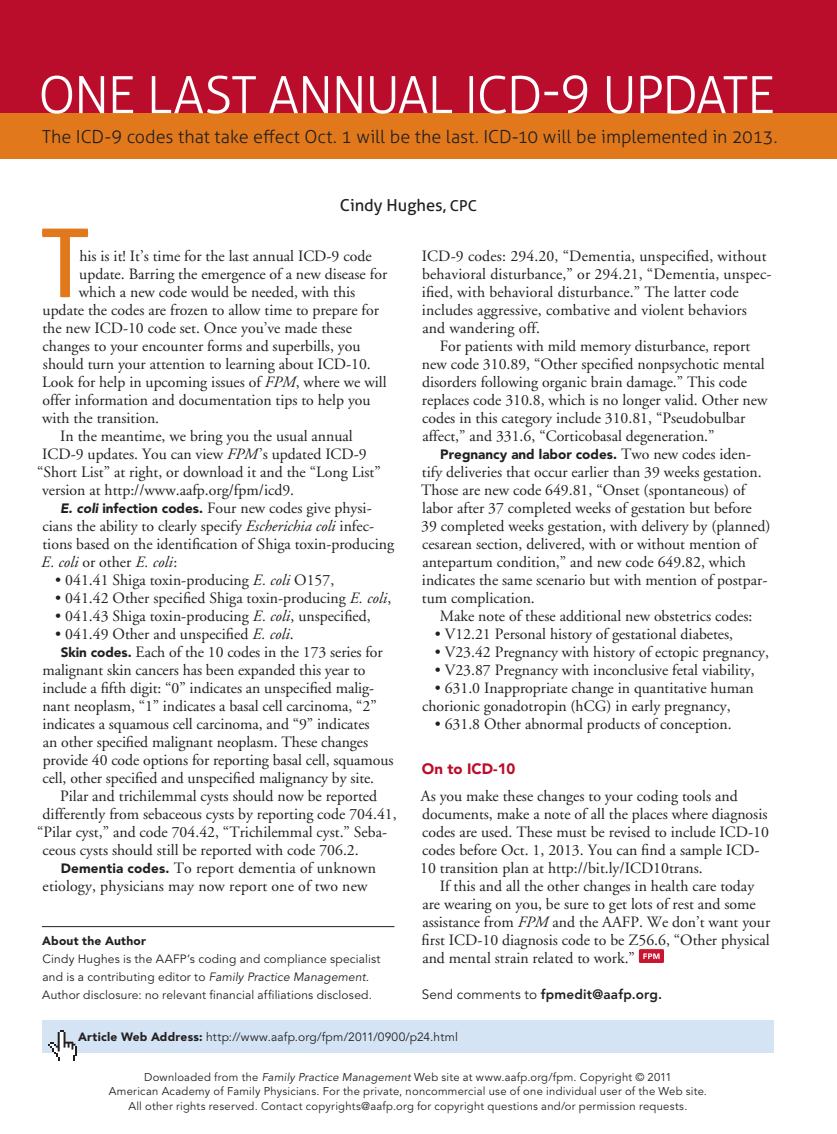
<style>
.page{position:relative;width:837px;height:1134px;background:#fff}
.page>*{position:absolute;margin:0;border:0;box-sizing:border-box;transform-origin:0 0}
.body_dropcap{font:95.1px "Aller";color:#e1791c}
.article_title{font:300 51.3px "Aller";letter-spacing:-.03em;color:#fff}
.dek{font:300 18px "Aller";color:#231f20}
.byline{font:16.5px "Aller";color:#231f20}
.body{font:15.75px/18px "Adobe Garamond";color:#231f20}
.body_dropcap-2{font:15.75px "Adobe Garamond";color:#231f20}
.body_no_indent{font:15.75px/18px "Adobe Garamond";color:#231f20}
.subhead{font:900 15px "Avenir LT Std";color:#ba0d2b}
.body-2{font:900 13.5px "Avenir LT Std";color:#231f20}
.send_comments_to{font:800 13.5px "Avenir LT Std";letter-spacing:.015em;color:#231f20}
.author_bio{font:12px/18px "Avenir LT Std";letter-spacing:.015em;color:#231f20}
.about_author_subhead{font:12px "Avenir LT Std";letter-spacing:.015em;color:#231f20}
.about_author_subhead-2{font:900 12px "Avenir LT Std";letter-spacing:.02em;color:#231f20}
.sidebar_body{font:11.25px/14.2px "Avenir LT Std";letter-spacing:.02em;color:#231f20;text-align:center}
.t1{font:10.5px "Avenir LT Std";letter-spacing:.04em;color:#231f20}
.s1{font-size:15px}
.s2{font-style:italic}
.s3{font-family:"Avenir LT Std";font-weight:900;font-style:italic;font-size:13.5px}
.s4{font-family:"Avenir LT Std";font-weight:900;font-size:13.5px}
.s5{font-family:"Adobe Garamond";font-weight:400;font-size:15.75px}
.s6{font-weight:400}
.s7{font-weight:900}
.s8{font-family:"Adobe Garamond";color:#c81531}
.s9{font-weight:800;font-size:9px}
</style>
<div class="page">
<div style="left:0;top:0;width:837px;height:159px;background:#ba0d2b"></div>
<div style="left:0;top:113px;width:837px;height:46px;background:#e1791c"></div>
<div style="left:639px;top:949px;width:25px;height:14px;background:#c81531;border-radius:2px"></div>
<svg style="left:643px;top:953px;width:17px;height:6px"></svg>
<div style="left:42px;top:1020px;width:732px;height:33px;background:#d5e4f4"></div>
<svg style="left:48px;top:1030px;width:29px;height:31px"></svg>
<hr style="left:42px;top:926px;width:352px;height:1px;background:#231f20">
<p class="article_title" style="left:38px;top:64px;width:738px">ONE LAST ANNUAL ICD-9 UPDATE</p>
<p class="dek" style="left:42px;top:126px;width:737px">The ICD-9 codes that take effect Oct. 1 will be the last. ICD-10 will be implemented in 2013.</p>
<p class="byline" style="left:340px;top:196px;width:139px">Cindy Hughes, <span class="s1">CPC</span></p>
<p class="body_dropcap" style="left:40px;top:205px;width:52px">T</p>
<p class="body_dropcap-2" style="left:79px;top:248px;width:294px">his is it! It’s time for the last annual ICD-9 code</p>
<p class="body_dropcap-2" style="left:79px;top:266px;width:309px">update. Barring the emergence of a new disease for</p>
<p class="body_dropcap-2" style="left:79px;top:284px;width:278px">which a new code would be needed, with this</p>
<p class="body_dropcap-2" style="left:43px;top:302px;width:338px">update the codes are frozen to allow time to prepare for</p>
<p class="body_dropcap-2" style="left:42px;top:320px;width:311px">the new ICD-10 code set. Once you’ve made these</p>
<p class="body_dropcap-2" style="left:43px;top:338px;width:319px">changes to your encounter forms and superbills, you</p>
<p class="body_dropcap-2" style="left:43px;top:356px;width:329px">should turn your attention to learning about ICD-10.</p>
<p class="body_dropcap-2" style="left:42px;top:374px;width:346px">Look for help in upcoming issues of <span class="s2">FPM</span>, where we will</p>
<p class="body_dropcap-2" style="left:43px;top:392px;width:330px">offer information and documentation tips to help you</p>
<p class="body_dropcap-2" style="left:42px;top:410px;width:119px">with the transition.</p>
<p class="body" style="left:60px;top:427px;width:294px">In the meantime, we bring you the usual annual</p>
<p class="body" style="left:42px;top:445px;width:326px">ICD-9 updates. You can view <span class="s2">FPM</span>’s updated ICD-9</p>
<p class="body" style="left:37px;top:463px;width:345px">“Short List” at right, or download it and the “Long List”</p>
<p class="body" style="left:42px;top:481px;width:254px">version at http://www.aafp.org/fpm/icd9.</p>
<p class="body" style="left:41px;top:499px;width:354px;text-indent:19px"><span class="s3">E. coli</span> <span class="s4">infection codes.</span> Four new codes give physi&shy;cians the ability to clearly specify <span class="s2">Escherichia coli</span> infec&shy;tions based on the identification of Shiga toxin-producing <span class="s2">E. coli</span> or other <span class="s2">E. coli</span>:</p>
<p class="body" style="left:55px;top:571px;width:281px">• 041.41 Shiga toxin-producing <span class="s2">E. coli</span> O157,</p>
<p class="body" style="left:55px;top:589px;width:338px">• 041.42 Other specified Shiga toxin-producing <span class="s2">E. coli</span>,</p>
<p class="body" style="left:55px;top:607px;width:317px">• 041.43 Shiga toxin-producing <span class="s2">E. coli</span>, unspecified,</p>
<p class="body" style="left:55px;top:625px;width:240px">• 041.49 Other and unspecified <span class="s2">E. coli</span>.</p>
<p class="body" style="left:42px;top:643px;width:353px;text-indent:18px"><span class="s4">Skin codes.</span> Each of the 10 codes in the 173 series for malignant skin cancers has been expanded this year to include a fifth digit: “0” indicates an unspecified malig&shy;nant neoplasm, “1” indicates a basal cell carcinoma, “2” indicates a squamous cell carcinoma, and “9” indicates<br>an other specified malignant neoplasm. These changes provide 40 code options for reporting basal cell, squamous cell, other specified and unspecified malignancy by site.</p>
<p class="body" style="left:60px;top:787px;width:319px">Pilar and trichilemmal cysts should now be reported</p>
<p class="body" style="left:43px;top:805px;width:356px">differently from sebaceous cysts by reporting code 704.41,</p>
<p class="body" style="left:37px;top:823px;width:351px">“Pilar cyst,” and code 704.42, “Trichilemmal cyst.” Seba-</p>
<p class="body" style="left:43px;top:841px;width:318px">ceous cysts should still be reported with code 706.2.</p>
<p class="body" style="left:43px;top:859px;width:335px;text-indent:18px"><span class="s4">Dementia codes.</span> To report dementia of unknown etiology, physicians may now report one of two new</p>
<p class="body" style="left:422px;top:247px;width:351px">ICD-9 codes: 294.20, “Dementia, unspecified, without behavioral disturbance,” or 294.21, “Dementia, unspec&shy;ified, with behavioral disturbance.” The latter code includes aggressive, combative and violent behaviors and wandering off.</p>
<p class="body" style="left:422px;top:337px;width:347px;text-indent:18px">For patients with mild memory disturbance, report new code 310.89, “Other specified nonpsychotic mental disorders following organic brain damage.” This code replaces code 310.8, which is no longer valid. Other new codes in this category include 310.81, “Pseudobulbar affect,” and 331.6, “Corticobasal degeneration.”</p>
<p class="body-2" style="left:440px;top:446px;width:312px">Pregnancy and labor codes. <span class="s5">Two new codes iden-</span></p>
<p class="body" style="left:421px;top:463px;width:351px">tify deliveries that occur earlier than 39 weeks gestation.<br>Those are new code 649.81, “Onset (spontaneous) of labor after 37 completed weeks of gestation but before<br>39 completed weeks gestation, with delivery by (planned) cesarean section, delivered, with or without mention of antepartum condition,” and new code 649.82, which indicates the same scenario but with mention of postpar&shy;tum complication.</p>
<p class="body" style="left:440px;top:607px;width:314px">Make note of these additional new obstetrics codes:</p>
<p class="body" style="left:435px;top:625px;width:300px">• V12.21 Personal history of gestational diabetes,</p>
<p class="body" style="left:435px;top:643px;width:336px">• V23.42 Pregnancy with history of ectopic pregnancy,</p>
<p class="body" style="left:435px;top:661px;width:322px">• V23.87 Pregnancy with inconclusive fetal viability,</p>
<p class="body" style="left:422px;top:679px;width:333px;text-indent:13px">• 631.0 Inappropriate change in quantitative human chorionic gonadotropin (hCG) in early pregnancy,</p>
<p class="body" style="left:435px;top:715px;width:299px">• 631.8 Other abnormal products of conception.</p>
<p class="subhead" style="left:422px;top:760px;width:95px">On to ICD-10</p>
<p class="body_no_indent" style="left:420px;top:787px;width:350px">As you make these changes to your coding tools and documents, make a note of all the places where diagnosis codes are used. These must be revised to include ICD-10 codes before Oct. 1, 2013. You can find a sample ICD-10 transition plan at http://bit.ly/ICD10trans.</p>
<p class="body" style="left:422px;top:877px;width:350px;text-indent:18px">If this and all the other changes in health care today are wearing on you, be sure to get lots of rest and some assistance from <span class="s2">FPM</span> and the AAFP. We don’t want your first ICD-10 diagnosis code to be Z56.6, “Other physical and mental strain related to work.”</p>
<p class="send_comments_to" style="left:422px;top:986px;width:242px"><span class="s6">Send comments to</span> fpmedit@aafp.org.</p>
<p class="about_author_subhead" style="left:78px;top:1030px;width:381px"><span class="s7">Article Web Address:</span> http://www.aafp.org/fpm/2011/0900/p24.html</p>
<p class="about_author_subhead-2" style="left:42px;top:934px;width:105px">About the Author</p>
<p class="author_bio" style="left:42px;top:950px;width:340px">Cindy Hughes is the AAFP’s coding and compliance specialist and is a contributing editor to <span class="s2">Family Practice Management.<br></span>Author disclosure: no relevant financial affiliations disclosed.</p>
<p class="sidebar_body" style="left:109px;top:1070px;width:600px">Downloaded from the <span class="s2">Family Practice Management</span> Web site at www.aafp.org/fpm. Copyright © 2011<br>American Academy of Family Physicians. For the private, noncommercial use of one individual user of the Web site.<br>All other rights reserved. Contact copyrights@aafp.org for copyright questions and/or permission requests.</p>
<p class="t1" style="left:42px;top:1086px;width:419px"><span class="s7">24</span> <span class="s8">|</span> <span class="s9">FAMILY PRACTICE MANAGEMENT</span> <span class="s8">|</span> www.aafp.org/fpm <span class="s8">|</span> September/October 2011</p>
</div>
